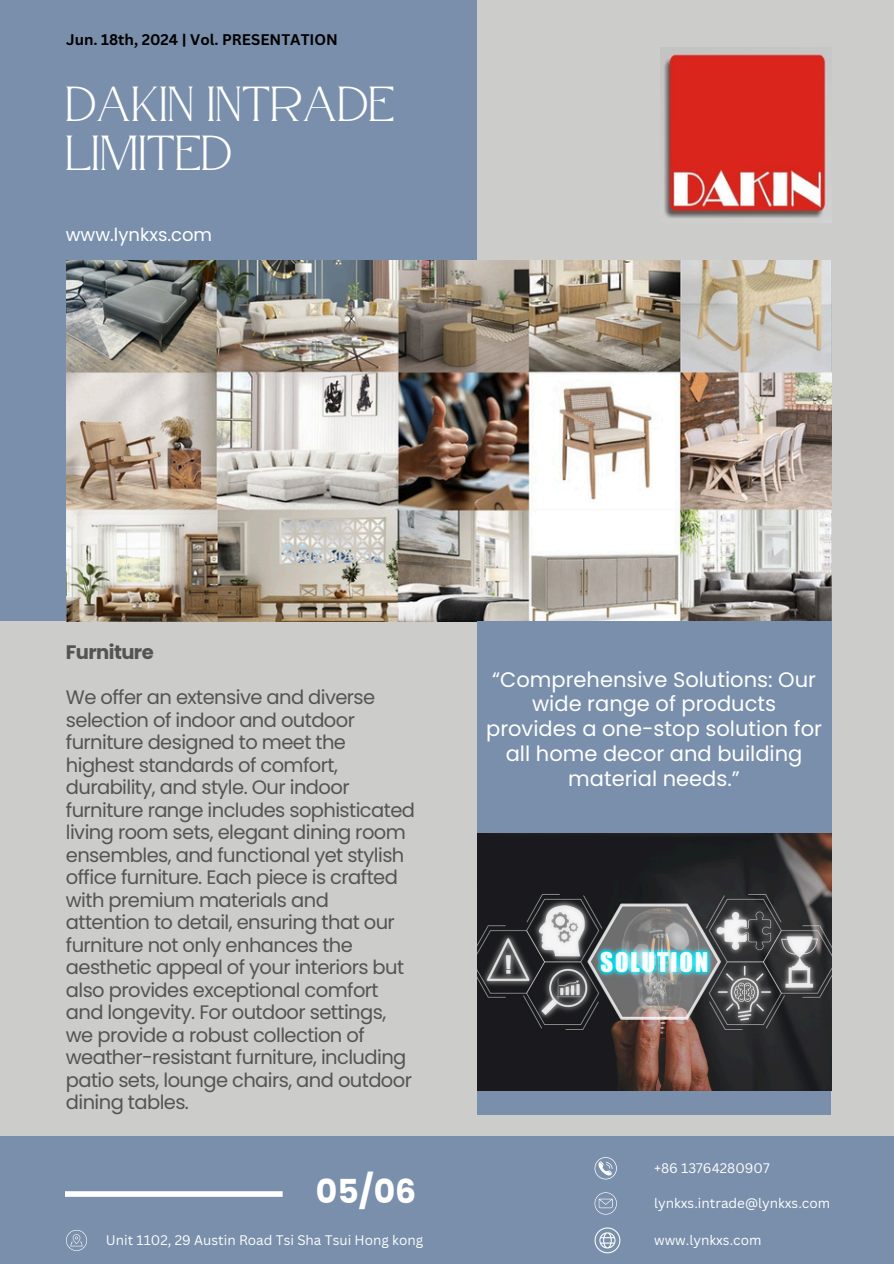
<style>
.page{position:relative;width:894px;height:1264px;background:#fff}
.page>*{position:absolute;margin:0;border:0;box-sizing:border-box;transform-origin:0 0}
.t1{font:49.05px/49.5px "Atteron";color:#fff}
.t2{font:700 33px "Poppins";color:#fff}
.t3{font:21px/24.8px "Poppins";color:#fff;text-align:center}
.t4{font:19.5px/22.5px "Poppins";letter-spacing:-.03em;color:#545454}
.t5{font:700 19.5px "Poppins";letter-spacing:-.03em;color:#545454}
.t6{font:18px "Poppins";color:#fff}
.t7{font:700 15px "Canva Sans";color:#000}
.t8{font:13.5px "Canva Sans";color:#fff}
</style>
<div class="page">
<div style="left:0;top:0;width:893px;height:1263px;background:#ccccca"></div>
<div style="left:0;top:0;width:477px;height:621px;background:#798fab"></div>
<div style="left:0;top:1135px;width:893px;height:128px;background:#798fab"></div>
<img style="left:66px;top:260px;width:765px;height:361px">
<div style="left:477px;top:621px;width:353px;height:216px;background:#798fab"></div>
<div style="left:477px;top:993px;width:353px;height:121px;background:#798fab"></div>
<div style="left:65px;top:1191px;width:217px;height:5px;background:#fff"></div>
<img style="left:477px;top:833px;width:353px;height:257px">
<img style="left:663px;top:49px;width:165px;height:169px">
<svg style="left:594px;top:1157px;width:22px;height:22px"></svg>
<svg style="left:594px;top:1227px;width:26px;height:26px"></svg>
<svg style="left:594px;top:1192px;width:22px;height:22px"></svg>
<svg style="left:66px;top:1230px;width:21px;height:20px"></svg>
<h4 class="t7" style="left:66px;top:29px;width:273px">Jun. 18th, 2024 | Vol. PRESENTATION</h4>
<h3 class="t1" style="left:65px;top:79px;width:331px">DAKIN INTRADE<br>LIMITED</h3>
<h4 class="t6" style="left:66px;top:222px;width:148px">www.lynkxs.com</h4>
<h5 class="t5" style="left:66px;top:638px;width:89px">Furniture</h5>
<p class="t4" style="left:66px;top:686px;width:350px">We offer an extensive and diverse selection of indoor and outdoor furniture designed to meet the highest standards of comfort, durability, and style. Our indoor furniture range includes sophisticated living room sets, elegant dining room ensembles, and functional yet stylish office furniture. Each piece is crafted with premium materials and attention to detail, ensuring that our furniture not only enhances the aesthetic appeal of your interiors but also provides exceptional comfort and longevity. For outdoor settings, we provide a robust collection of weather-resistant furniture, including patio sets, lounge chairs, and outdoor dining tables.</p>
<h1 class="t2" style="left:316px;top:1168px;width:102px">05/06</h1>
<p class="t8" style="left:106px;top:1230px;width:319px">Unit 1102, 29 Austin Road Tsi Sha Tsui Hong kong</p>
<h2 class="t3" style="left:486px;top:667px;width:337px">“Comprehensive Solutions: Our wide range of products provides a one-stop solution for all home decor and building material needs.”</h2>
<p class="t8" style="left:654px;top:1158px;width:117px">+86 13764280907</p>
<p class="t8" style="left:654px;top:1193px;width:177px">lynkxs.intrade@lynkxs.com</p>
<p class="t8" style="left:654px;top:1230px;width:109px">www.lynkxs.com</p>
</div>
